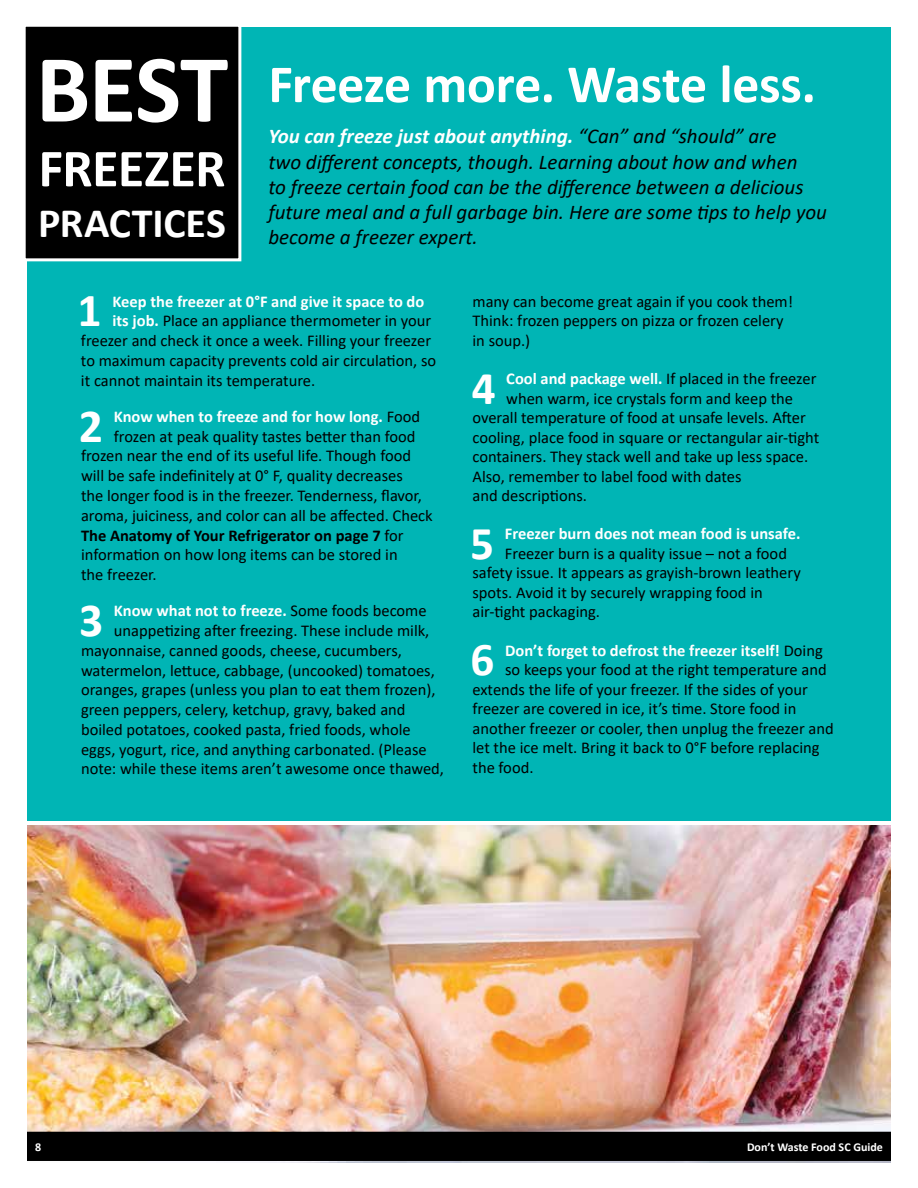
<style>
.page{position:relative;width:918px;height:1188px;background:#fff}
.page>*{position:absolute;margin:0;border:0;box-sizing:border-box;transform-origin:0 0}
.t1{font:700 97.5px "Calibri";color:#fff}
.t2{font:700 54px "Calibri";letter-spacing:-.01em;color:#fff}
.t3{font:700 47.7px "Calibri";color:#fff}
.t4{font:700 47.25px "Calibri";color:#fff}
.t5{font:700 42px "Calibri";letter-spacing:-.005em;color:#fff}
.t6{font:italic 21px/25.2px "Calibri";color:#000}
.t7{font:16.5px/19.5px "Calibri";color:#000}
.t8{font:700 16.5px "Calibri";color:#fff}
.t9{font:700 16.5px "Calibri";color:#000}
.t10{font:700 12px "Calibri";color:#fff}
.s1{font-weight:700;color:#fff}
.s2{font-weight:400;color:#000}
.s3{font-weight:400}
</style>
<div class="page">
<div style="left:27px;top:27px;width:864px;height:794px;background:#00b5b5"></div>
<img style="left:27px;top:825px;width:864px;height:337px">
<div style="left:27px;top:1132px;width:864px;height:29px;background:#000"></div>
<div style="left:24px;top:25px;width:216px;height:235px;background:#000"></div>
<div style="left:23px;top:24px;width:218px;height:237px;border:3px solid #fff"></div>
<h1 class="t1" style="left:36px;top:20px;width:194px">BEST</h1>
<h2 class="t2" style="left:38px;top:130px;width:189px">FREEZER</h2>
<h3 class="t5" style="left:38px;top:193px;width:189px">PRACTICES</h3>
<h2 class="t2" style="left:268px;top:46px;width:549px">Freeze more. Waste less.</h2>
<p class="t6" style="left:268px;top:123px;width:560px"><span class="s1">You can freeze just about anything.</span> “Can” and “should” are<br>two different concepts, though. Learning about how and when<br>to freeze certain food can be the difference between a delicious future meal and a full garbage bin. Here are some tips to help you become a freezer expert.</p>
<h3 class="t3" style="left:78px;top:277px;width:26px">1</h3>
<p class="t8" style="left:113px;top:290px;width:313px">Keep the freezer at 0°F and give it space to do</p>
<p class="t7" style="left:113px;top:311px;width:320px"><span class="s1">its job.</span> Place an appliance thermometer in your</p>
<p class="t7" style="left:81px;top:331px;width:352px">freezer and check it once a week. Filling your freezer</p>
<p class="t7" style="left:81px;top:350px;width:357px">to maximum capacity prevents cold air circulation, so</p>
<p class="t7" style="left:81px;top:370px;width:236px">it cannot maintain its temperature.</p>
<h3 class="t3" style="left:79px;top:392px;width:26px">2</h3>
<p class="t8" style="left:114px;top:405px;width:308px">Know when to freeze and for how long. <span class="s2">Food</span></p>
<p class="t7" style="left:114px;top:426px;width:303px">frozen at peak quality tastes better than food</p>
<p class="t7" style="left:81px;top:446px;width:332px">frozen near the end of its useful life. Though food</p>
<p class="t7" style="left:81px;top:466px;width:323px">will be safe indefinitely at 0° F, quality decreases</p>
<p class="t7" style="left:81px;top:485px;width:343px">the longer food is in the freezer. Tenderness, flavor,</p>
<p class="t7" style="left:81px;top:505px;width:353px">aroma, juiciness, and color can all be affected. Check</p>
<p class="t9" style="left:81px;top:524px;width:324px">The Anatomy of Your Refrigerator on page 7 <span class="s3">for</span></p>
<p class="t7" style="left:81px;top:545px;width:318px">information on how long items can be stored in</p>
<p class="t7" style="left:81px;top:565px;width:77px">the freezer.</p>
<h3 class="t3" style="left:79px;top:587px;width:26px">3</h3>
<p class="t8" style="left:114px;top:599px;width:314px">Know what not to freeze. <span class="s2">Some foods become</span></p>
<p class="t7" style="left:114px;top:620px;width:317px">unappetizing after freezing. These include milk,</p>
<p class="t7" style="left:81px;top:640px;width:322px">mayonnaise, canned goods, cheese, cucumbers,</p>
<p class="t7" style="left:81px;top:660px;width:355px">watermelon, lettuce, cabbage, (uncooked) tomatoes,</p>
<p class="t7" style="left:81px;top:680px;width:356px">oranges, grapes (unless you plan to eat them frozen),</p>
<p class="t7" style="left:81px;top:700px;width:326px">green peppers, celery, ketchup, gravy, baked and</p>
<p class="t7" style="left:81px;top:719px;width:331px">boiled potatoes, cooked pasta, fried foods, whole</p>
<p class="t7" style="left:81px;top:739px;width:347px">eggs, yogurt, rice, and anything carbonated. (Please</p>
<p class="t7" style="left:81px;top:759px;width:365px">note: while these items aren’t awesome once thawed,</p>
<p class="t7" style="left:473px;top:291px;width:322px">many can become great again if you cook them!<br>Think: frozen peppers on pizza or frozen celery in soup.)</p>
<h3 class="t4" style="left:472px;top:354px;width:25px">4</h3>
<p class="t7" style="left:506px;top:368px;width:312px"><span class="s1">Cool and package well.</span> If placed in the freezer</p>
<p class="t7" style="left:506px;top:388px;width:288px">when warm, ice crystals form and keep the</p>
<p class="t7" style="left:473px;top:407px;width:335px">overall temperature of food at unsafe levels. After</p>
<p class="t7" style="left:473px;top:427px;width:348px">cooling, place food in square or rectangular air-tight</p>
<p class="t7" style="left:473px;top:446px;width:337px">containers. They stack well and take up less space.</p>
<p class="t7" style="left:473px;top:466px;width:271px">Also, remember to label food with dates</p>
<p class="t7" style="left:473px;top:485px;width:116px">and descriptions.</p>
<h3 class="t4" style="left:470px;top:510px;width:25px">5</h3>
<p class="t8" style="left:505px;top:522px;width:297px">Freezer burn does not mean food is unsafe.</p>
<p class="t7" style="left:472px;top:543px;width:330px;text-indent:32px">Freezer burn is a quality issue – not a food safety issue. It appears as grayish-brown leathery spots. Avoid it by securely wrapping food in air-tight packaging.</p>
<h3 class="t4" style="left:471px;top:626px;width:25px">6</h3>
<p class="t8" style="left:505px;top:639px;width:319px">Don’t forget to defrost the freezer itself! <span class="s2">Doing</span></p>
<p class="t7" style="left:505px;top:660px;width:323px">so keeps your food at the right temperature and</p>
<p class="t7" style="left:473px;top:679px;width:337px">extends the life of your freezer. If the sides of your</p>
<p class="t7" style="left:473px;top:699px;width:325px">freezer are covered in ice, it’s time. Store food in</p>
<p class="t7" style="left:473px;top:718px;width:363px">another freezer or cooler, then unplug the freezer and</p>
<p class="t7" style="left:473px;top:738px;width:349px">let the ice melt. Bring it back to 0°F before replacing</p>
<p class="t7" style="left:473px;top:758px;width:63px">the food.</p>
<p class="t10" style="left:35px;top:1136px;width:8px">8</p>
<p class="t10" style="left:747px;top:1136px;width:137px">Don’t Waste Food SC Guide</p>
<p class="t10" style="left:35px;top:1138px;width:8px">8</p>
<p class="t10" style="left:747px;top:1138px;width:137px">Don’t Waste Food SC Guide</p>
</div>
